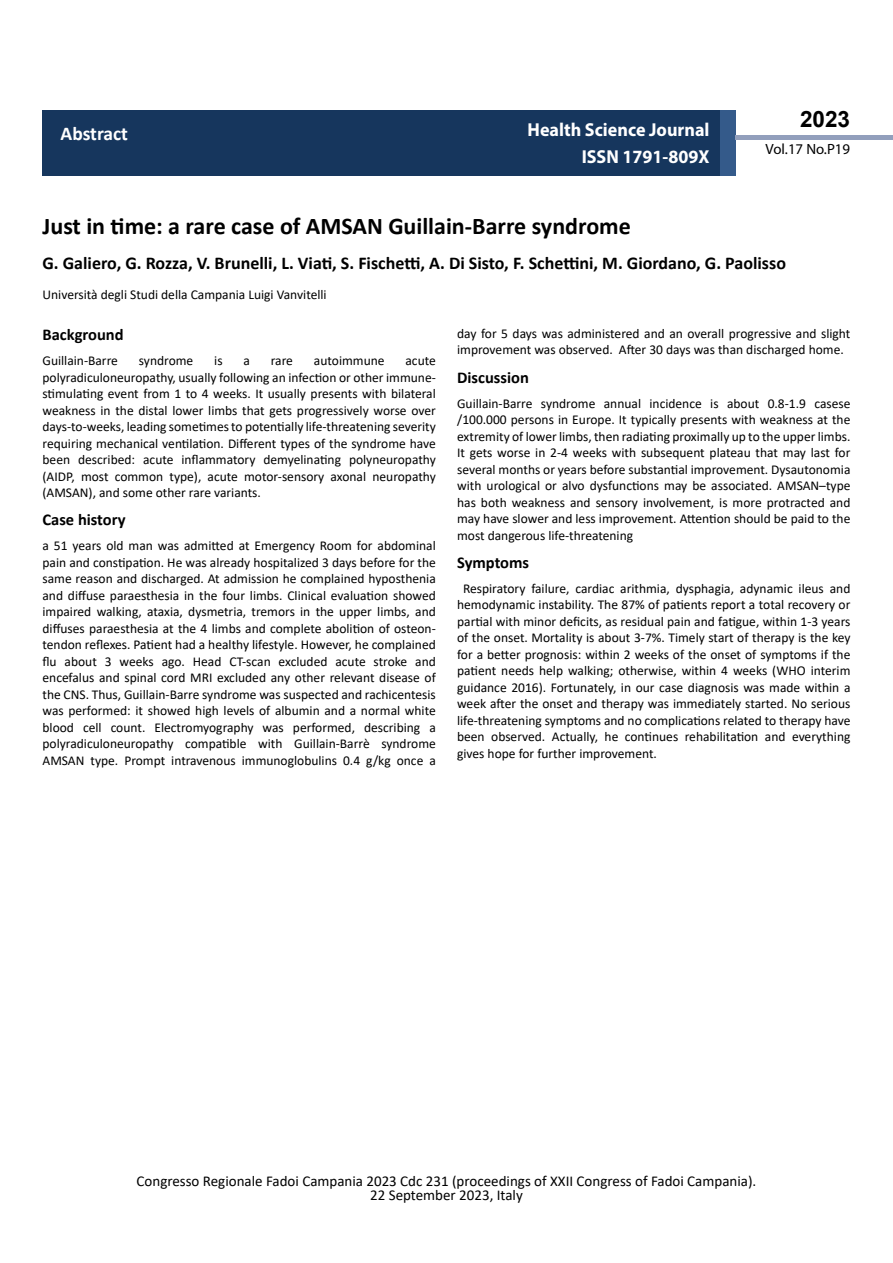
<style>
.page{position:relative;width:893px;height:1263px;background:#fff}
.page>*{position:absolute;margin:0;border:0;box-sizing:border-box;transform-origin:0 0}
.t1{font:700 24px "Calibri";color:#000}
.t2{font:700 22.5px "Arial";color:#000}
.t3{font:700 19.5px "Calibri";color:#fff}
.t4{font:700 18.75px/27.2px "Myriad Pro";color:#fff;text-align:right;scale:.96 1}
.t5{font:700 18px "Calibri";color:#000}
.t6{font:700 16.5px "Calibri";color:#000}
.t7{font:15px/14.4px "Calibri";color:#000;text-align:center}
.t8{font:14.85px "Myriad Pro";color:#000}
.t9{font:13.5px/16.5px "Calibri";color:#000;text-align:justify}
</style>
<div class="page">
<div style="left:43px;top:110px;width:678px;height:66px;background:#16365d"></div>
<div style="left:720px;top:110px;width:16px;height:66px;background:#345a8a"></div>
<div style="left:736px;top:135px;width:157px;height:5px;background:#929fbc"></div>
<h3 class="t3" style="left:61px;top:120px;width:69px">Abstract</h3>
<h3 class="t4" style="left:528px;top:116px;width:191px">Health Science Journal<br>ISSN 1791-809X</h3>
<h2 class="t2" style="left:800px;top:104px;width:52px">2023</h2>
<p class="t8" style="left:766px;top:140px;width:86px">Vol.17 No.P19</p>
<h1 class="t1" style="left:43px;top:209px;width:590px">Just in time: a rare case of AMSAN Guillain-Barre syndrome</h1>
<h3 class="t5" style="left:43px;top:251px;width:745px">G. Galiero, G. Rozza, V. Brunelli, L. Viati, S. Fischetti, A. Di Sisto, F. Schettini, M. Giordano, G. Paolisso</h3>
<p class="t9" style="left:43px;top:286px;width:286px">Università degli Studi della Campania Luigi Vanvitelli</p>
<p class="t6" style="left:43px;top:323px;width:83px">Background</p>
<p class="t9" style="left:43px;top:352px;width:77px">Guillain-Barre</p>
<p class="t9" style="left:139px;top:352px;width:56px">syndrome</p>
<p class="t9" style="left:214px;top:352px;width:10px">is</p>
<p class="t9" style="left:244px;top:352px;width:8px">a</p>
<p class="t9" style="left:271px;top:352px;width:24px">rare</p>
<p class="t9" style="left:314px;top:352px;width:72px">autoimmune</p>
<p class="t9" style="left:457px;top:325px;width:395px">day for 5 days was administered and an overall progressive and slight improvement was observed. After 30 days was than discharged home.</p>
<p class="t6" style="left:457px;top:365px;width:73px">Discussion</p>
<p class="t9" style="left:457px;top:394px;width:395px">Guillain-Barre syndrome annual incidence is about 0.8-1.9 casese /100.000 persons in Europe. It typically presents with weakness at the extremity of lower limbs, then radiating proximally up to the upper limbs.<br>It gets worse in 2-4 weeks with subsequent plateau that may last for several months or years before substantial improvement. Dysautonomia with urological or alvo dysfunctions may be associated. AMSAN–type has both weakness and sensory involvement, is more protracted and may have slower and less improvement. Attention should be paid to the most dangerous life-threatening</p>
<p class="t6" style="left:457px;top:551px;width:74px">Symptoms</p>
<p class="t9" style="left:457px;top:580px;width:395px;text-indent:6px">Respiratory failure, cardiac arithmia, dysphagia, adynamic ileus and hemodynamic instability. The 87% of patients report a total recovery or partial with minor deficits, as residual pain and fatigue, within 1-3 years of the onset. Mortality is about 3-7%. Timely start of therapy is the key for a better prognosis: within 2 weeks of the onset of symptoms if the patient needs help walking; otherwise, within 4 weeks (WHO interim guidance 2016). Fortunately, in our case diagnosis was made within a week after the onset and therapy was immediately started. No serious life-threatening symptoms and no complications related to therapy have been observed. Actually, he continues rehabilitation and everything gives hope for further improvement.</p>
<p class="t9" style="left:43px;top:352px;width:395px;text-indent:363px">acute polyradiculoneuropathy, usually following an infection or other immune&shy;stimulating event from 1 to 4 weeks. It usually presents with bilateral weakness in the distal lower limbs that gets progressively worse over days-to-weeks, leading sometimes to potentially life-threatening severity requiring mechanical ventilation. Different types of the syndrome have been described: acute inflammatory demyelinating polyneuropathy (AIDP, most common type), acute motor-sensory axonal neuropathy (AMSAN), and some other rare variants.</p>
<p class="t6" style="left:43px;top:508px;width:84px">Case history</p>
<p class="t9" style="left:43px;top:537px;width:395px">a 51 years old man was admitted at Emergency Room for abdominal pain and constipation. He was already hospitalized 3 days before for the same reason and discharged. At admission he complained hyposthenia and diffuse paraesthesia in the four limbs. Clinical evaluation showed impaired walking, ataxia, dysmetria, tremors in the upper limbs, and diffuses paraesthesia at the 4 limbs and complete abolition of osteon&shy;tendon reflexes. Patient had a healthy lifestyle. However, he complained flu about 3 weeks ago. Head CT-scan excluded acute stroke and encefalus and spinal cord MRI excluded any other relevant disease of the CNS. Thus, Guillain-Barre syndrome was suspected and rachicentesis was performed: it showed high levels of albumin and a normal white blood cell count. Electromyography was performed, describing a polyradiculoneuropathy compatible with Guillain-Barrè syndrome AMSAN type. Prompt intravenous immunoglobulins 0.4 g/kg once a</p>
<p class="t7" style="left:137px;top:1173px;width:621px">Congresso Regionale Fadoi Campania 2023 Cdc 231 (proceedings of XXII Congress of Fadoi Campania).<br>22 September 2023, Italy</p>
</div>
